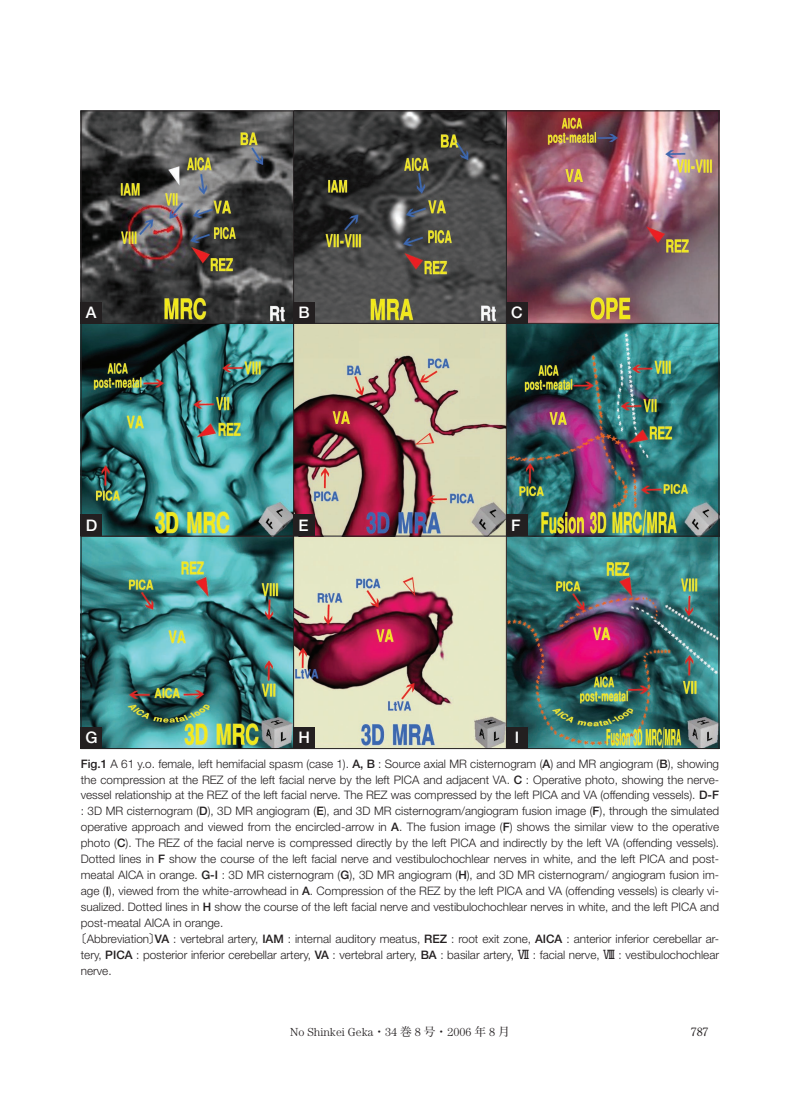
<style>
.page{position:relative;width:800px;height:1119px;background:#fff}
.page>*{position:absolute;margin:0;border:0;box-sizing:border-box;transform-origin:0 0}
.t1{font:500 15.9px "Helvetica Neue";color:#fff}
.t2{font:300 11.7px/15.9px "Helvetica Neue";color:#231f20;text-align:justify}
.t3{font:300 11.7px "Century";color:#231f20}
.t4{font:11.7px "Century Old Style";color:#231f20}
.s1{font-weight:500}
.s2{font-family:"Shin Go Pro"}
.s3{font-family:"Shin Go Pro";font-weight:400}
.s4{font-family:"Hira Min Pro W3";font-weight:400}
</style>
<div class="page">
<img style="left:83px;top:113px;width:634px;height:633px">
<div style="left:81px;top:302px;width:21px;height:21px;background:#231f20"></div>
<div style="left:81px;top:514px;width:21px;height:22px;background:#231f20"></div>
<div style="left:81px;top:727px;width:21px;height:21px;background:#231f20"></div>
<div style="left:293px;top:727px;width:22px;height:21px;background:#231f20"></div>
<div style="left:293px;top:302px;width:22px;height:21px;background:#231f20"></div>
<div style="left:506px;top:302px;width:21px;height:21px;background:#231f20"></div>
<div style="left:293px;top:514px;width:22px;height:22px;background:#231f20"></div>
<div style="left:506px;top:514px;width:21px;height:22px;background:#231f20"></div>
<div style="left:506px;top:727px;width:21px;height:21px;background:#231f20"></div>
<hr style="left:293px;top:111px;width:1px;height:636px;background:#231f20">
<hr style="left:506px;top:111px;width:1px;height:636px;background:#231f20">
<hr style="left:81px;top:323px;width:637px;height:1px;background:#231f20">
<hr style="left:81px;top:535px;width:637px;height:1px;background:#231f20">
<p class="t1" style="left:86px;top:303px;width:12px">A</p>
<p class="t1" style="left:86px;top:516px;width:13px">D</p>
<p class="t1" style="left:298px;top:303px;width:13px">B</p>
<p class="t1" style="left:511px;top:303px;width:13px">C</p>
<p class="t1" style="left:298px;top:516px;width:12px">E</p>
<p class="t1" style="left:511px;top:516px;width:11px">F</p>
<p class="t1" style="left:85px;top:728px;width:14px">G</p>
<p class="t1" style="left:298px;top:728px;width:13px">H</p>
<p class="t1" style="left:514px;top:728px;width:6px">I</p>
<p class="t2" style="left:81px;top:755px;width:639px"><span class="s1">Fig.1</span> A 61 y.o. female, left hemifacial spasm (case 1). <span class="s1">A, B</span> : Source axial MR cisternogram (<span class="s1">A</span>) and MR angiogram (<span class="s1">B</span>), showing the compression at the REZ of the left facial nerve by the left PICA and adjacent VA. <span class="s1">C</span> : Operative photo, showing the nerve&shy;vessel relationship at the REZ of the left facial nerve. The REZ was compressed by the left PICA and VA (offending vessels). <span class="s1">D-F </span>: 3D MR cisternogram (<span class="s1">D</span>), 3D MR angiogram (<span class="s1">E</span>), and 3D MR cisternogram/angiogram fusion image (<span class="s1">F</span>), through the simulated operative approach and viewed from the encircled-arrow in <span class="s1">A</span>. The fusion image (<span class="s1">F</span>) shows the similar view to the operative photo (<span class="s1">C</span>). The REZ of the facial nerve is compressed directly by the left PICA and indirectly by the left VA (offending vessels).<br>Dotted lines in <span class="s1">F</span> show the course of the left facial nerve and vestibulochochlear nerves in white, and the left PICA and post&shy;meatal AICA in orange. <span class="s1">G-I</span> : 3D MR cisternogram (<span class="s1">G</span>), 3D MR angiogram (<span class="s1">H</span>), and 3D MR cisternogram/ angiogram fusion im&shy;age (<span class="s1">I</span>), viewed from the white-arrowhead in <span class="s1">A</span>. Compression of the REZ by the left PICA and VA (offending vessels) is clearly vi&shy;sualized. Dotted lines in <span class="s1">H</span> show the course of the left facial nerve and vestibulochochlear nerves in white, and the left PICA and post-meatal AICA in orange.</p>
<p class="t2" style="left:81px;top:930px;width:639px;text-indent:-6px"><span class="s2">〔</span>Abbreviation<span class="s2">〕</span><span class="s1">VA</span> : vertebral artery, <span class="s1">IAM</span> : internal auditory meatus, <span class="s1">REZ</span> : root exit zone, <span class="s1">AICA</span> : anterior inferior cerebellar ar&shy;tery, <span class="s1">PICA</span> : posterior inferior cerebellar artery, <span class="s1">VA</span> : vertebral artery, <span class="s1">BA</span> : basilar artery, <span class="s3">Ⅶ</span> : facial nerve, <span class="s3">Ⅷ</span> : vestibulochochlear nerve.</p>
<p class="t3" style="left:290px;top:1024px;width:221px">No Shinkei Geka<span class="s4">・</span>34 <span class="s4">巻</span> 8 <span class="s4">号・</span>2006 <span class="s4">年</span> 8 <span class="s4">月</span></p>
<p class="t4" style="left:690px;top:1023px;width:19px">787</p>
</div>
